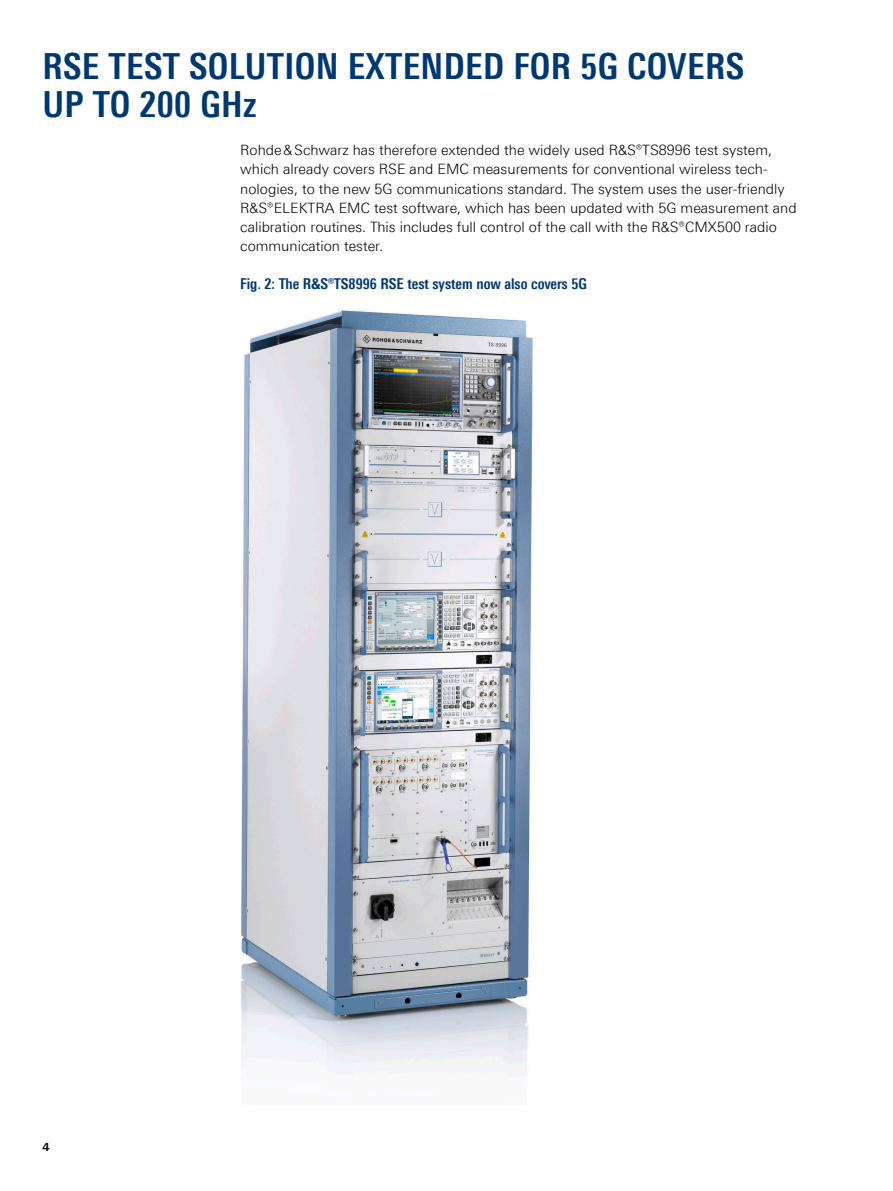
<style>
.page{position:relative;width:893px;height:1191px;background:#fff}
.page>*{position:absolute;margin:0;border:0;box-sizing:border-box;transform-origin:0 0}
.Seiten_Headline_24Pt{font:700 36px/38.2px "Linotype Univers 620 Cn";letter-spacing:.01em;color:#003872}
.t1{font:700 15px "Linotype Univers 620 Cn";color:#003872}
.Haupttext{font:300 14.25px/19.2px "Linotype Univers 330";color:#000}
.t2{font:700 11.25px "Linotype Univers 630";color:#000}
</style>
<div class="page">
<img style="left:241px;top:310px;width:292px;height:768px">
<p class="Seiten_Headline_24Pt" style="left:43px;top:46px;width:703px">RSE TEST SOLUTION EXTENDED FOR 5G COVERS<br>UP TO 200 GHz</p>
<p class="Haupttext" style="left:240px;top:140px;width:558px">Rohde&amp;Schwarz has therefore extended the widely used R&amp;S®TS8996 test system, which already covers RSE and EMC measurements for conventional wireless tech&shy;nologies, to the new 5G communications standard. The system uses the user-friendly R&amp;S®ELEKTRA EMC test software, which has been updated with 5G measurement and calibration routines. This includes full control of the call with the R&amp;S®CMX500 radio communication tester.</p>
<p class="t1" style="left:240px;top:275px;width:348px">Fig. 2: The R&amp;S®TS8996 RSE test system now also covers 5G</p>
<p class="t2" style="left:43px;top:1139px;width:9px">4</p>
</div>
